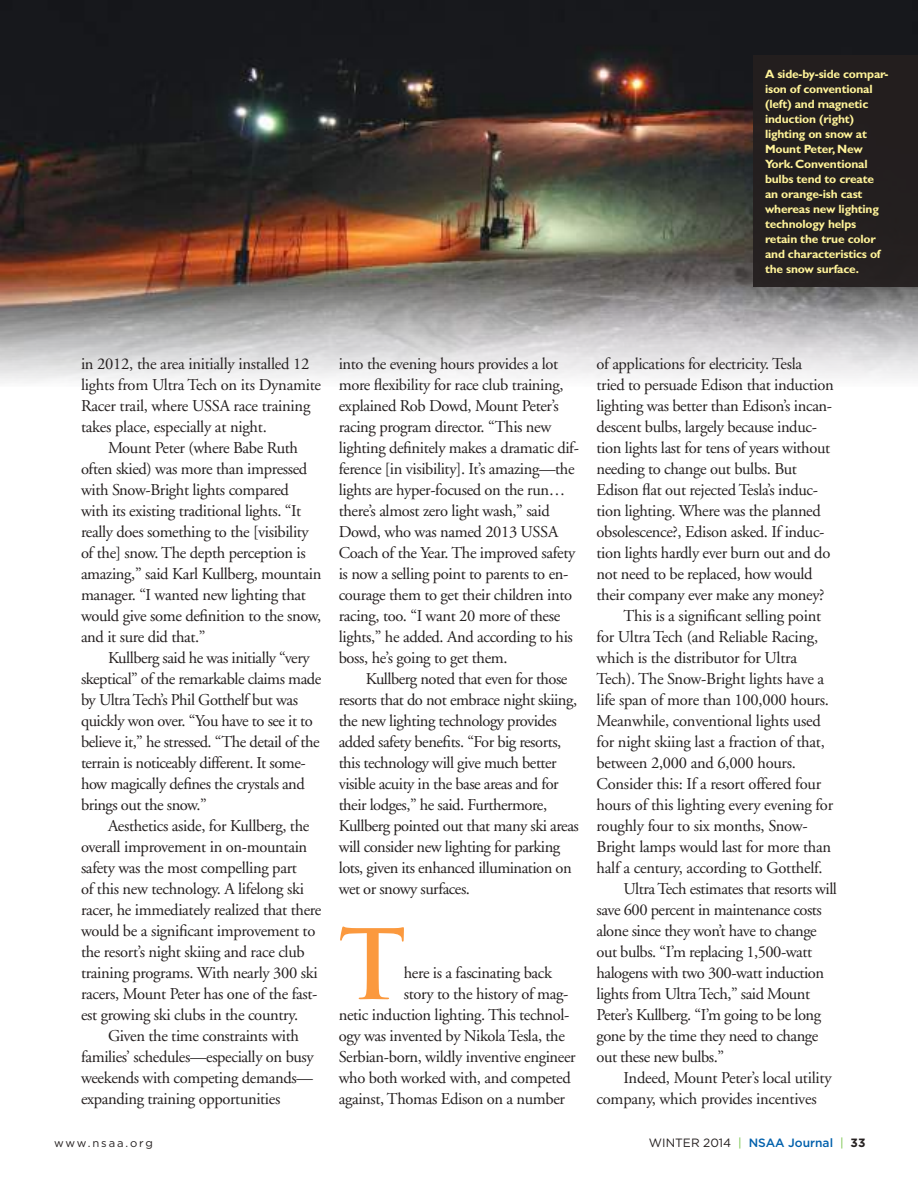
<style>
.page{position:relative;width:918px;height:1188px;background:#fff}
.page>*{position:absolute;margin:0;border:0;box-sizing:border-box;transform-origin:0 0}
.t1{font:700 94.5px "Trajan";color:#fb993e}
.t2{font:16.5px/21px "Adobe Garamond";letter-spacing:-.02em;color:#241f1f}
.t3{font:700 12px/15px "Gill Sans";letter-spacing:-.015em;color:#fff399}
.t4{font:500 12px "Gotham";color:#0060ac}
.t5{font:11.25px "Gotham";letter-spacing:.17em;color:#241f1f}
.s1{font-weight:400;color:#241f1f}
.s2{font-weight:400;color:#70c142}
.s3{font-weight:700;color:#241f1f}
</style>
<div class="page">
<img style="left:0;top:0;width:918px;height:383px">
<div style="left:753px;top:55px;width:165px;height:232px;background:#241f1f"></div>
<p class="t3" style="left:765px;top:67px;width:125px">A side-by-side compar&shy;ison of conventional (left) and magnetic induction (right) lighting on snow at<br>Mount Peter, New<br>York. Conventional bulbs tend to create an orange-ish cast whereas new lighting technology helps retain the true color and characteristics of the snow surface.</p>
<p class="t2" style="left:81px;top:354px;width:242px">in 2012, the area initially installed 12 lights from Ultra Tech on its Dynamite Racer trail, where USSA race training takes place, especially at night.</p>
<p class="t2" style="left:81px;top:438px;width:242px;text-indent:27px">Mount Peter (where Babe Ruth often skied) was more than impressed with Snow-Bright lights compared<br>with its existing traditional lights. “It really does something to the [visibility of the] snow. The depth perception is amazing,” said Karl Kullberg, mountain manager. “I wanted new lighting that would give some definition to the snow, and it sure did that.”</p>
<p class="t2" style="left:81px;top:648px;width:242px;text-indent:27px">Kullberg said he was initially “very skeptical” of the remarkable claims made by Ultra Tech’s Phil Gotthelf but was quickly won over. “You have to see it to believe it,” he stressed. “The detail of the terrain is noticeably different. It some&shy;how magically defines the crystals and brings out the snow.”</p>
<p class="t2" style="left:81px;top:816px;width:242px;text-indent:27px">Aesthetics aside, for Kullberg, the overall improvement in on-mountain safety was the most compelling part<br>of this new technology. A lifelong ski racer, he immediately realized that there would be a significant improvement to the resort’s night skiing and race club training programs. With nearly 300 ski racers, Mount Peter has one of the fast&shy;est growing ski clubs in the country.</p>
<p class="t2" style="left:81px;top:1026px;width:234px;text-indent:27px">Given the time constraints with families’ schedules—especially on busy weekends with competing demands— expanding training opportunities</p>
<p class="t2" style="left:339px;top:354px;width:242px">into the evening hours provides a lot more flexibility for race club training, explained Rob Dowd, Mount Peter’s racing program director. “This new lighting definitely makes a dramatic dif&shy;ference [in visibility]. It’s amazing—the lights are hyper-focused on the run… there’s almost zero light wash,” said Dowd, who was named 2013 USSA Coach of the Year. The improved safety is now a selling point to parents to en&shy;courage them to get their children into racing, too. “I want 20 more of these lights,” he added. And according to his boss, he’s going to get them.</p>
<p class="t2" style="left:339px;top:669px;width:242px;text-indent:27px">Kullberg noted that even for those resorts that do not embrace night skiing, the new lighting technology provides added safety benefits. “For big resorts, this technology will give much better visible acuity in the base areas and for their lodges,” he said. Furthermore, Kullberg pointed out that many ski areas will consider new lighting for parking lots, given its enhanced illumination on wet or snowy surfaces.</p>
<h1 class="t1" style="left:339px;top:906px;width:69px">T</h1>
<p class="t2" style="left:404px;top:963px;width:150px">here is a fascinating back</p>
<p class="t2" style="left:404px;top:984px;width:166px">story to the history of mag-</p>
<p class="t2" style="left:339px;top:1005px;width:232px">netic induction lighting. This technol-</p>
<p class="t2" style="left:339px;top:1026px;width:228px">ogy was invented by Nikola Tesla, the</p>
<p class="t2" style="left:339px;top:1047px;width:239px">Serbian-born, wildly inventive engineer</p>
<p class="t2" style="left:339px;top:1068px;width:234px">who both worked with, and competed</p>
<p class="t2" style="left:339px;top:1089px;width:228px">against, Thomas Edison on a number</p>
<p class="t2" style="left:597px;top:354px;width:207px">of applications for electricity. Tesla</p>
<p class="t2" style="left:597px;top:375px;width:239px">tried to persuade Edison that induction</p>
<p class="t2" style="left:597px;top:396px;width:237px">lighting was better than Edison’s incan-</p>
<p class="t2" style="left:597px;top:417px;width:222px">descent bulbs, largely because induc-</p>
<p class="t2" style="left:597px;top:438px;width:235px">tion lights last for tens of years without</p>
<p class="t2" style="left:597px;top:459px;width:202px">needing to change out bulbs. But</p>
<p class="t2" style="left:597px;top:480px;width:223px">Edison flat out rejected Tesla’s induc-</p>
<p class="t2" style="left:597px;top:501px;width:226px">tion lighting. Where was the planned</p>
<p class="t2" style="left:597px;top:522px;width:230px">obsolescence?, Edison asked. If induc-</p>
<p class="t2" style="left:597px;top:543px;width:235px">tion lights hardly ever burn out and do</p>
<p class="t2" style="left:597px;top:564px;width:218px">not need to be replaced, how would</p>
<p class="t2" style="left:597px;top:585px;width:229px">their company ever make any money?</p>
<p class="t2" style="left:624px;top:606px;width:199px">This is a significant selling point</p>
<p class="t2" style="left:597px;top:627px;width:223px">for Ultra Tech (and Reliable Racing,</p>
<p class="t2" style="left:597px;top:648px;width:202px">which is the distributor for Ultra</p>
<p class="t2" style="left:597px;top:669px;width:229px">Tech). The Snow-Bright lights have a</p>
<p class="t2" style="left:597px;top:690px;width:234px">life span of more than 100,000 hours.</p>
<p class="t2" style="left:597px;top:711px;width:226px">Meanwhile, conventional lights used</p>
<p class="t2" style="left:597px;top:732px;width:230px">for night skiing last a fraction of that,</p>
<p class="t2" style="left:597px;top:753px;width:201px">between 2,000 and 6,000 hours.</p>
<p class="t2" style="left:597px;top:774px;width:226px">Consider this: If a resort offered four</p>
<p class="t2" style="left:597px;top:795px;width:238px">hours of this lighting every evening for</p>
<p class="t2" style="left:597px;top:816px;width:213px">roughly four to six months, Snow-</p>
<p class="t2" style="left:597px;top:837px;width:236px">Bright lamps would last for more than</p>
<p class="t2" style="left:597px;top:858px;width:228px">half a century, according to Gotthelf.</p>
<p class="t2" style="left:624px;top:879px;width:215px">Ultra Tech estimates that resorts will</p>
<p class="t2" style="left:597px;top:900px;width:227px">save 600 percent in maintenance costs</p>
<p class="t2" style="left:597px;top:921px;width:222px">alone since they won’t have to change</p>
<p class="t2" style="left:597px;top:942px;width:217px">out bulbs. “I’m replacing 1,500-watt</p>
<p class="t2" style="left:597px;top:963px;width:229px">halogens with two 300-watt induction</p>
<p class="t2" style="left:597px;top:984px;width:215px">lights from Ultra Tech,” said Mount</p>
<p class="t2" style="left:597px;top:1005px;width:226px">Peter’s Kullberg. “I’m going to be long</p>
<p class="t2" style="left:597px;top:1026px;width:223px">gone by the time they need to change</p>
<p class="t2" style="left:597px;top:1047px;width:129px">out these new bulbs.”</p>
<p class="t2" style="left:624px;top:1068px;width:210px">Indeed, Mount Peter’s local utility</p>
<p class="t2" style="left:597px;top:1089px;width:222px">company, which provides incentives</p>
<p class="t5" style="left:54px;top:1136px;width:100px">www.nsaa.org</p>
<p class="t4" style="left:649px;top:1135px;width:218px"><span class="s1">WINTER 2014</span> <span class="s2">|</span> NSAA Journal <span class="s2">|</span> <span class="s3">33</span></p>
</div>
